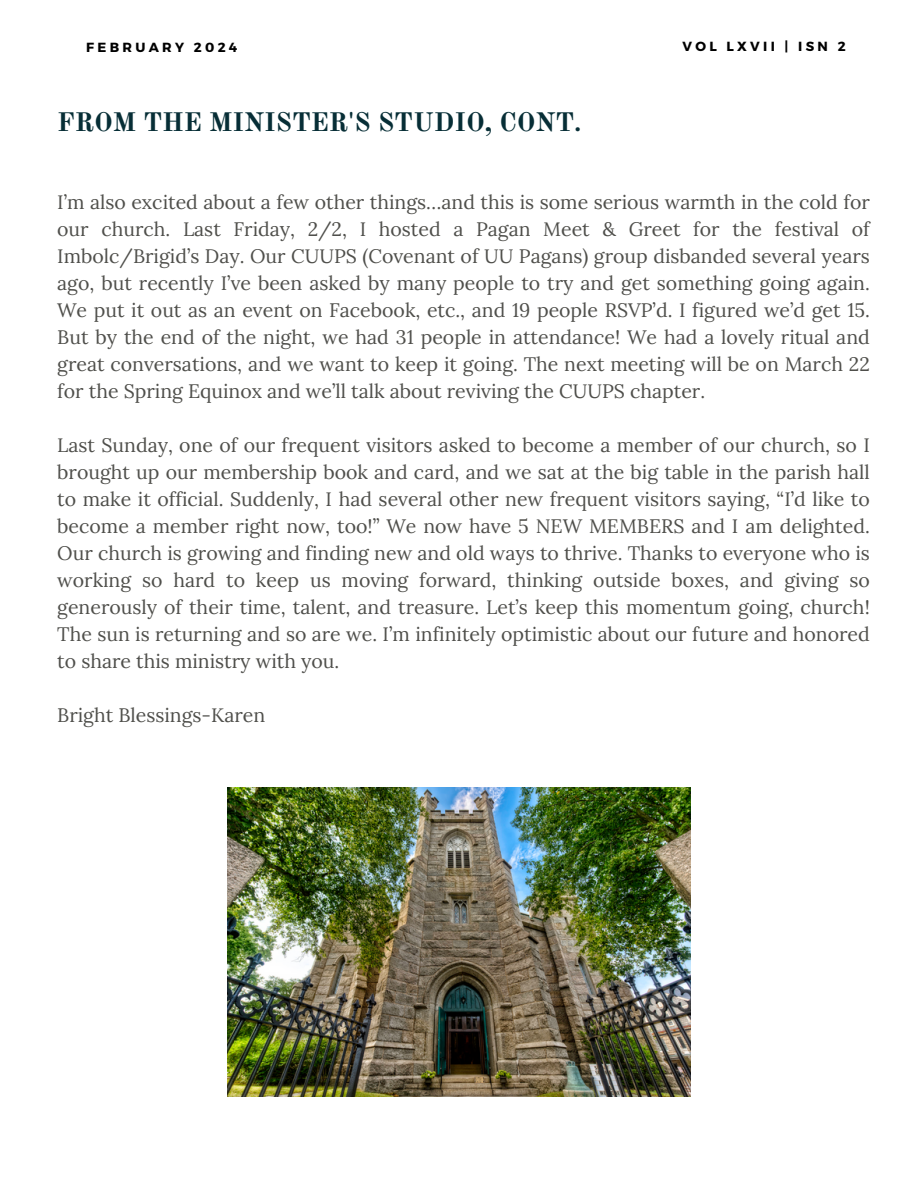
<style>
.page{position:relative;width:918px;height:1188px;background:#fff}
.page>*{position:absolute;margin:0;border:0;box-sizing:border-box;transform-origin:0 0}
.t1{font:700 26.25px "Old Standard";color:#072e36}
.t2{font:19.5px/27px "Lora";color:#4f4f4b;text-align:justify}
.t3{font:700 13.2px "Montserrat";letter-spacing:.25em;color:#000}
</style>
<div class="page">
<img style="left:227px;top:787px;width:464px;height:309px">
<p class="t3" style="left:86px;top:39px;width:153px">FEBRUARY 2024</p>
<p class="t3" style="left:683px;top:38px;width:165px">VOL LXVII | ISN 2</p>
<p class="t1" style="left:57px;top:106px;width:526px">FROM THE MINISTER'S STUDIO, CONT.</p>
<h2 class="t2" style="left:57px;top:188px;width:814px">I’m also excited about a few other things…and this is some serious warmth in the cold for our church. Last Friday, 2/2, I hosted a Pagan Meet &amp; Greet for the festival of Imbolc/Brigid’s Day. Our CUUPS (Covenant of UU Pagans) group disbanded several years ago, but recently I’ve been asked by many people to try and get something going again.<br>We put it out as an event on Facebook, etc., and 19 people RSVP’d. I figured we’d get 15.<br>But by the end of the night, we had 31 people in attendance! We had a lovely ritual and great conversations, and we want to keep it going. The next meeting will be on March 22 for the Spring Equinox and we’ll talk about reviving the CUUPS chapter.</h2>
<h2 class="t2" style="left:57px;top:431px;width:814px">Last Sunday, one of our frequent visitors asked to become a member of our church, so I brought up our membership book and card, and we sat at the big table in the parish hall to make it official. Suddenly, I had several other new frequent visitors saying, “I’d like to become a member right now, too!” We now have 5 NEW MEMBERS and I am delighted.<br>Our church is growing and finding new and old ways to thrive. Thanks to everyone who is working so hard to keep us moving forward, thinking outside boxes, and giving so generously of their time, talent, and treasure. Let’s keep this momentum going, church!<br>The sun is returning and so are we. I’m infinitely optimistic about our future and honored to share this ministry with you.</h2>
<p class="t2" style="left:57px;top:701px;width:210px">Bright Blessings-Karen</p>
</div>
